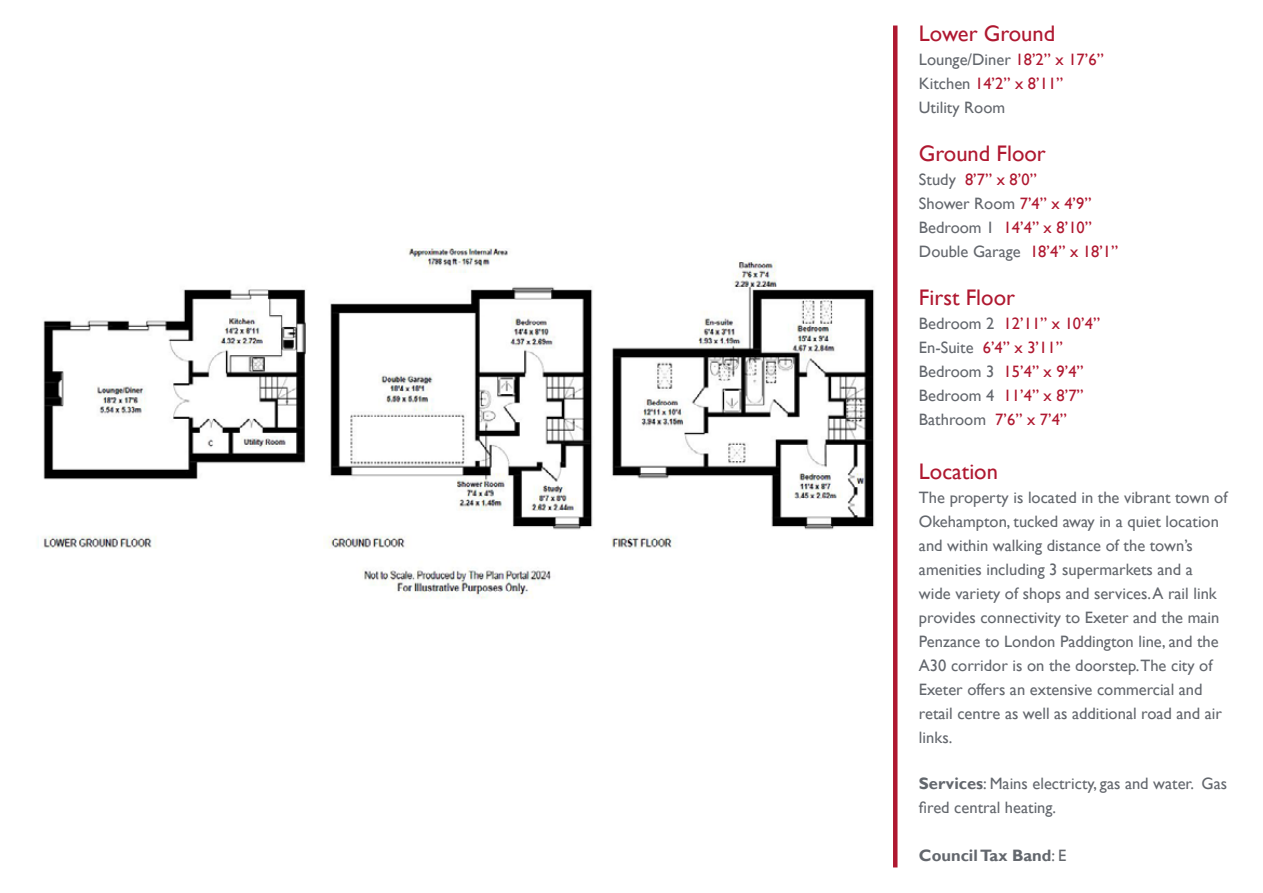
<style>
.page{position:relative;width:1263px;height:893px;background:#fff}
.page>*{position:absolute;margin:0;border:0;box-sizing:border-box;transform-origin:0 0}
.t1{font:22.5px "Gill Sans";color:#af1830}
.t2{font:16.5px/24px "Gill Sans";color:#63676d}
.t3{font:16.5px/24px "Gill Sans";color:#af1830}
.t4{font:700 16.5px "Gill Sans";color:#63676d}
.s1{color:#af1830}
.s2{color:#63676d}
.s3{font-weight:700}
.s4{font-weight:400}
</style>
<div class="page">
<img style="left:38px;top:248px;width:837px;height:351px">
<hr style="left:893px;top:26px;width:4px;height:841px;background:#af1830">
<h1 class="t1" style="left:919px;top:20px;width:138px">Lower Ground</h1>
<p class="t2" style="left:919px;top:48px;width:186px">Lounge/Diner <span class="s1">18’2” x 17’6”<br></span>Kitchen <span class="s1">14’2” x 8’11”<br></span>Utility Room</p>
<h1 class="t1" style="left:919px;top:140px;width:128px">Ground Floor</h1>
<p class="t3" style="left:919px;top:168px;width:201px"><span class="s2">Study</span> 8’7” x 8’0”<br><span class="s2">Shower Room</span> 7’4” x 4’9”<br><span class="s2">Bedroom 1</span> 14’4” x 8’10”<br><span class="s2">Double Garage</span> 18’4” x 18’1”</p>
<h1 class="t1" style="left:919px;top:284px;width:98px">First Floor</h1>
<p class="t3" style="left:919px;top:312px;width:183px"><span class="s2">Bedroom 2</span> 12’11” x 10’4”<br><span class="s2">En-Suite</span> 6’4” x 3’11”<br><span class="s2">Bedroom 3</span> 15’4” x 9’4”<br><span class="s2">Bedroom 4</span> 11’4” x 8’7”<br><span class="s2">Bathroom</span> 7’6” x 7’4”</p>
<h1 class="t1" style="left:919px;top:459px;width:80px">Location</h1>
<p class="t2" style="left:919px;top:486px;width:310px">The property is located in the vibrant town of Okehampton, tucked away in a quiet location and within walking distance of the town’s amenities including 3 supermarkets and a wide variety of shops and services. A rail link provides connectivity to Exeter and the main Penzance to London Paddington line, and the A30 corridor is on the doorstep.The city of Exeter offers an extensive commercial and retail centre as well as additional road and air links.</p>
<p class="t2" style="left:919px;top:772px;width:310px"><span class="s3">Services</span>: Mains electricty, gas and water. Gas fired central heating.</p>
<p class="t4" style="left:919px;top:845px;width:149px">Council Tax Band<span class="s4">: E</span></p>
</div>
